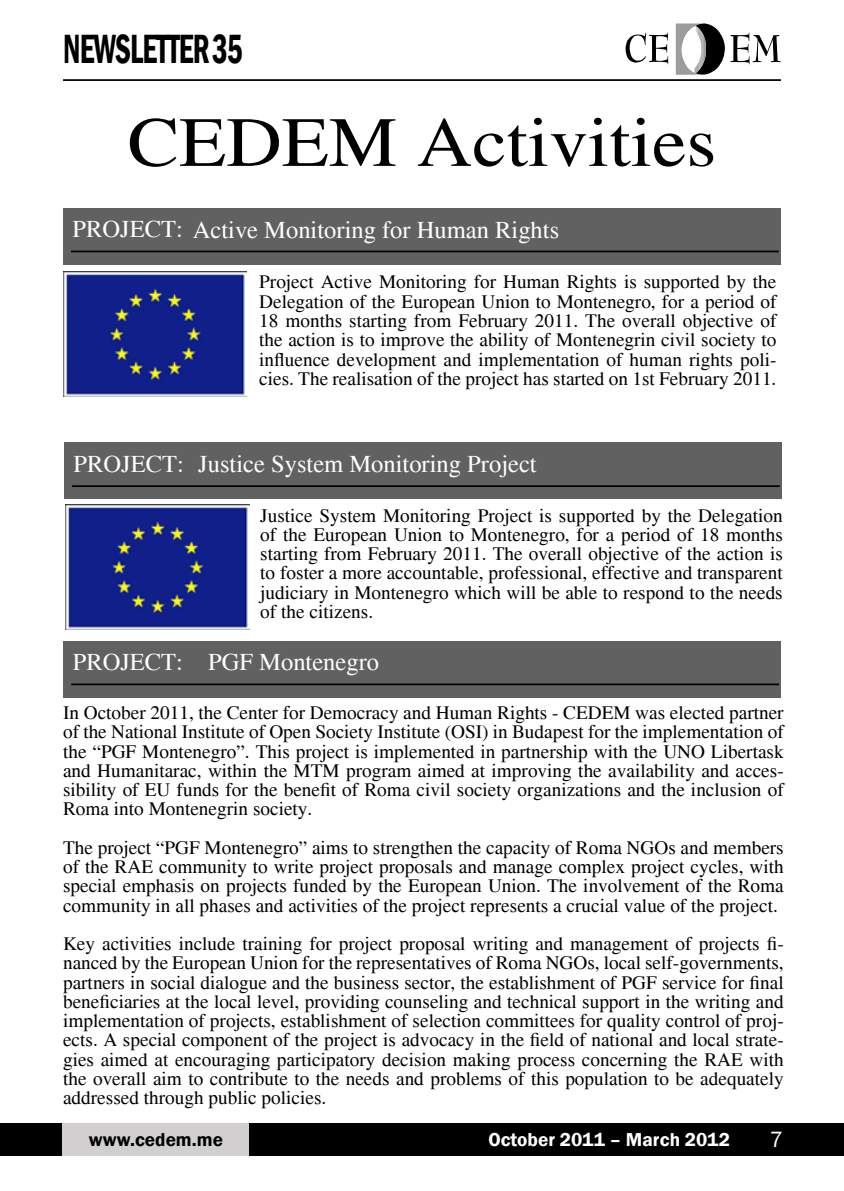
<style>
.page{position:relative;width:844px;height:1191px;background:#fff}
.page>*{position:absolute;margin:0;border:0;box-sizing:border-box;transform-origin:0 0}
.t1{font:70.35px "Times";color:#000;scale:1.09 1}
.t2{font:600 condensed 42px "Franklin Gothic";letter-spacing:-.025em;color:#000;scale:.74 1}
.t3{font:24.5px "Times";color:#fff}
.t4{font:22.75px "Franklin Gothic";color:#fff}
.t5{font:19.25px/19.2px "Times";color:#000;text-align:justify}
.t6{font:600 19.25px "Franklin Gothic";color:#fff}
.t7{font:600 19.25px "Franklin Gothic";color:#000}
</style>
<div class="page">
<hr style="left:63px;top:79px;width:717px;height:2px;background:#000">
<svg style="left:625px;top:33px;width:43px;height:31px"></svg>
<svg style="left:730px;top:33px;width:50px;height:31px"></svg>
<svg style="left:675px;top:23px;width:49px;height:52px"></svg>
<div style="left:0;top:1123px;width:843px;height:32px;background:#000"></div>
<div style="left:63px;top:1123px;width:186px;height:32px;background:#d1cfcf"></div>
<div style="left:63px;top:208px;width:717px;height:56px;background:#616161"></div>
<hr style="left:71px;top:251px;width:707px;height:1px;background:#000">
<div style="left:64px;top:442px;width:717px;height:57px;background:#616161"></div>
<hr style="left:72px;top:485px;width:707px;height:2px;background:#000">
<img style="left:66px;top:505px;width:183px;height:124px">
<div style="left:63px;top:641px;width:718px;height:56px;background:#616161"></div>
<hr style="left:71px;top:683px;width:707px;height:2px;background:#000">
<img style="left:63px;top:272px;width:183px;height:124px">
<h2 class="t2" style="left:63px;top:21px;width:244px">NEWSLETTER 35</h2>
<h1 class="t1" style="left:128px;top:103px;width:541px">CEDEM Activities</h1>
<p class="t3" style="left:72px;top:216px;width:488px">PROJECT: Active Monitoring for Human Rights</p>
<p class="t5" style="left:259px;top:273px;width:518px">Project Active Monitoring for Human Rights is supported by the Delegation of the European Union to Montenegro, for a period of 18 months starting from February 2011. The overall objective of the action is to improve the ability of Montenegrin civil society to influence development and implementation of human rights poli&shy;cies. The realisation of the project has started on 1st February 2011.</p>
<p class="t3" style="left:74px;top:450px;width:464px">PROJECT: Justice System Monitoring Project</p>
<p class="t5" style="left:260px;top:506px;width:524px">Justice System Monitoring Project is supported by the Delegation of the European Union to Montenegro, for a period of 18 months starting from February 2011. The overall objective of the action is to foster a more accountable, professional, effective and transparent judiciary in Montenegro which will be able to respond to the needs of the citizens.</p>
<p class="t3" style="left:73px;top:648px;width:308px">PROJECT: PGF Montenegro</p>
<p class="t5" style="left:63px;top:703px;width:722px">In October 2011, the Center for Democracy and Human Rights - CEDEM was elected partner of the National Institute of Open Society Institute (OSI) in Budapest for the implementation of the “PGF Montenegro”. This project is implemented in partnership with the UNO Libertask and Humanitarac, within the MTM program aimed at improving the availability and acces&shy;sibility of EU funds for the benefit of Roma civil society organizations and the inclusion of Roma into Montenegrin society.</p>
<p class="t5" style="left:63px;top:838px;width:722px">The project “PGF Montenegro” aims to strengthen the capacity of Roma NGOs and members of the RAE community to write project proposals and manage complex project cycles, with special emphasis on projects funded by the European Union. The involvement of the Roma community in all phases and activities of the project represents a crucial value of the project.</p>
<p class="t5" style="left:63px;top:934px;width:722px">Key activities include training for project proposal writing and management of projects fi&shy;nanced by the European Union for the representatives of Roma NGOs, local self-governments, partners in social dialogue and the business sector, the establishment of PGF service for final beneficiaries at the local level, providing counseling and technical support in the writing and implementation of projects, establishment of selection committees for quality control of proj&shy;ects. A special component of the project is advocacy in the field of national and local strate&shy;gies aimed at encouraging participatory decision making process concerning the RAE with the overall aim to contribute to the needs and problems of this population to be adequately addressed through public policies.</p>
<p class="t7" style="left:89px;top:1127px;width:135px">www.cedem.me</p>
<p class="t6" style="left:488px;top:1127px;width:243px">October 2011 – March 2012</p>
<p class="t4" style="left:769px;top:1125px;width:15px">7</p>
</div>
